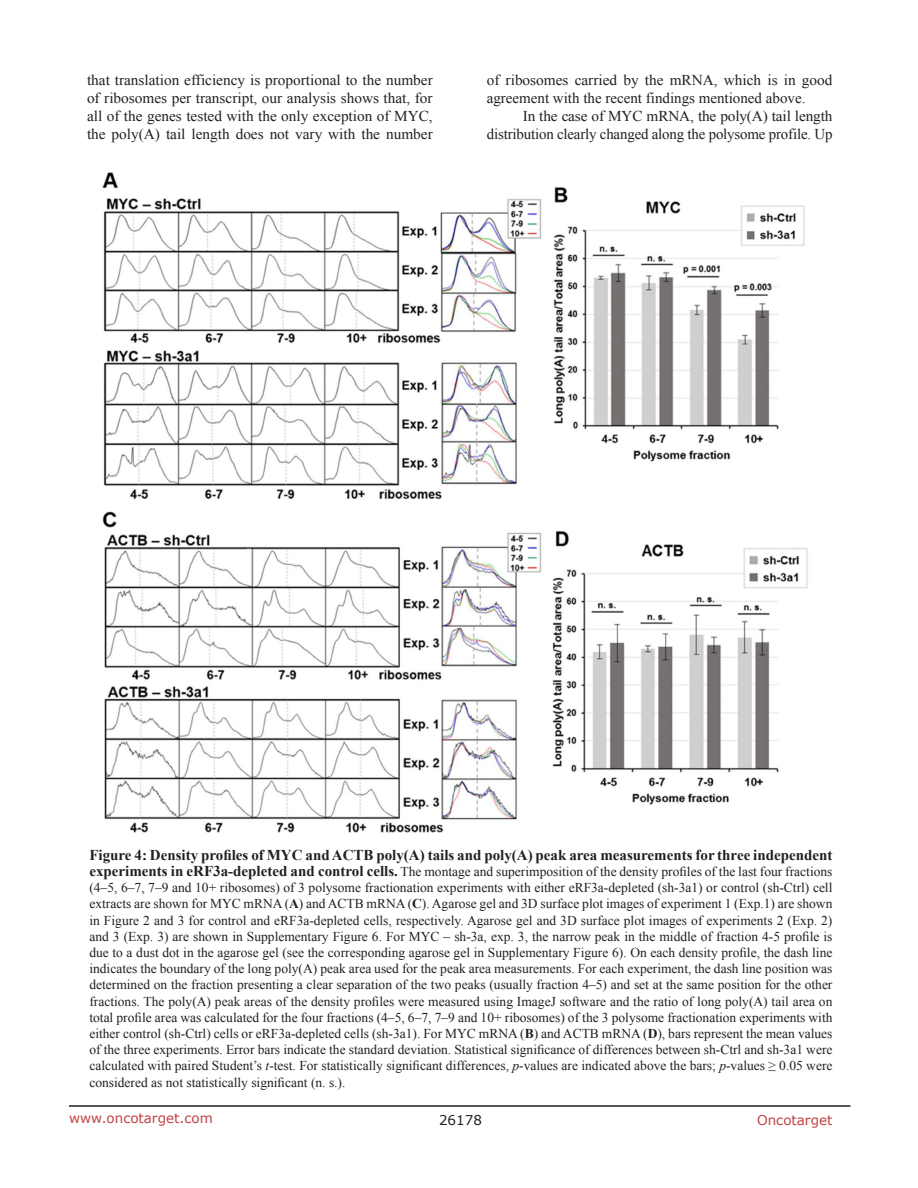
<style>
.page{position:relative;width:918px;height:1188px;background:#fff}
.page>*{position:absolute;margin:0;border:0;box-sizing:border-box;transform-origin:0 0}
.BodyText{font:15px/18px "Times New Roman";color:#231f20;text-align:justify}
.Figuretrx{font:700 15px "Times New Roman";color:#231f20}
.Figuretrx-2{font:13.5px/16.2px "Times New Roman";color:#231f20;text-align:justify}
.t1{font:13.5px "Verdana";color:#c24141}
.t2{font:13.5px "Verdana";color:#231f20}
.s1{font-weight:700;font-size:15px}
.s2{font-weight:700}
.s3{font-style:italic}
</style>
<div class="page">
<hr style="left:69px;top:1105px;width:781px;height:2px;background:#231f20">
<img style="left:102px;top:172px;width:706px;height:661px">
<p class="BodyText" style="left:87px;top:71px;width:347px">that translation efficiency is proportional to the number of ribosomes per transcript, our analysis shows that, for all of the genes tested with the only exception of MYC, the poly(A) tail length does not vary with the number</p>
<p class="BodyText" style="left:487px;top:71px;width:347px">of ribosomes carried by the mRNA, which is in good agreement with the recent findings mentioned above.</p>
<p class="BodyText" style="left:487px;top:107px;width:347px;text-align:right">In the case of MYC mRNA, the poly(A) tail length distribution clearly changed along the polysome profile. Up</p>
<p class="Figuretrx" style="left:89px;top:844px;width:745px">Figure 4: Density profiles of MYC and ACTB poly(A) tails and poly(A) peak area measurements for three independent</p>
<p class="Figuretrx-2" style="left:89px;top:863px;width:745px"><span class="s1">experiments in eRF3a-depleted and control cells.</span> The montage and superimposition of the density profiles of the last four fractions (4–5, 6–7, 7–9 and 10+ ribosomes) of 3 polysome fractionation experiments with either eRF3a-depleted (sh-3a1) or control (sh-Ctrl) cell extracts are shown for MYC mRNA (<span class="s2">A</span>) and ACTB mRNA (<span class="s2">C</span>). Agarose gel and 3D surface plot images of experiment 1 (Exp.1) are shown in Figure 2 and 3 for control and eRF3a-depleted cells, respectively. Agarose gel and 3D surface plot images of experiments 2 (Exp. 2) and 3 (Exp. 3) are shown in Supplementary Figure 6. For MYC – sh-3a, exp. 3, the narrow peak in the middle of fraction 4-5 profile is due to a dust dot in the agarose gel (see the corresponding agarose gel in Supplementary Figure 6). On each density profile, the dash line indicates the boundary of the long poly(A) peak area used for the peak area measurements. For each experiment, the dash line position was determined on the fraction presenting a clear separation of the two peaks (usually fraction 4–5) and set at the same position for the other fractions. The poly(A) peak areas of the density profiles were measured using ImageJ software and the ratio of long poly(A) tail area on total profile area was calculated for the four fractions (4–5, 6–7, 7–9 and 10+ ribosomes) of the 3 polysome fractionation experiments with either control (sh-Ctrl) cells or eRF3a-depleted cells (sh-3a1). For MYC mRNA (<span class="s2">B</span>) and ACTB mRNA (<span class="s2">D</span>), bars represent the mean values of the three experiments. Error bars indicate the standard deviation. Statistical significance of differences between sh-Ctrl and sh-3a1 were calculated with paired Student’s <span class="s3">t</span>-test. For statistically significant differences, <span class="s3">p</span>-values are indicated above the bars; <span class="s3">p</span>-values ≥ 0.05 were considered as not statistically significant (n. s.).</p>
<p class="t1" style="left:69px;top:1109px;width:145px">www.oncotarget.com</p>
<p class="t2" style="left:439px;top:1111px;width:44px">26178</p>
<p class="t1" style="left:757px;top:1111px;width:77px">Oncotarget</p>
</div>
